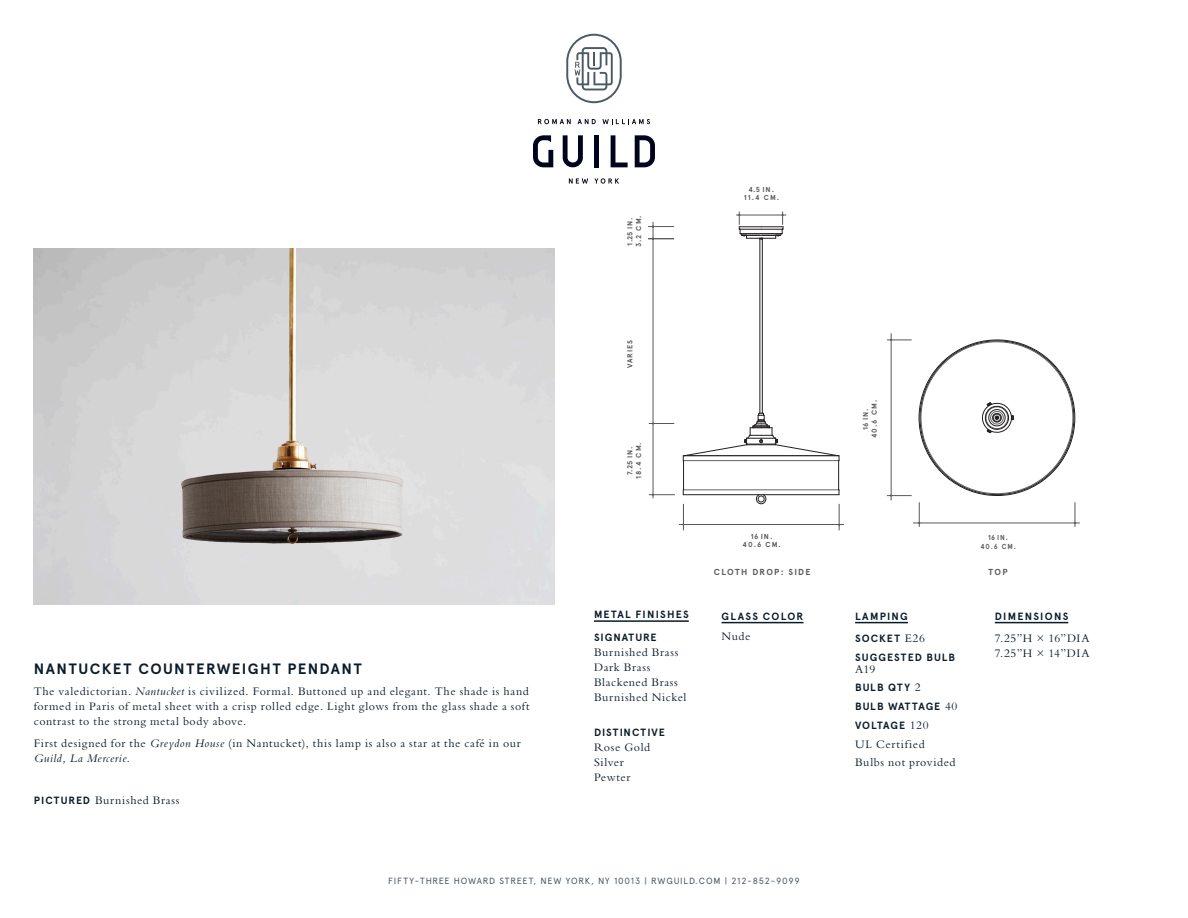
<style>
.page{position:relative;width:1188px;height:918px;background:#fff}
.page>*{position:absolute;margin:0;border:0;box-sizing:border-box;transform-origin:0 0}
.t1{font:700 15px "Apercu";letter-spacing:.095em;color:#0a1c29}
.Paragraph_Style_2{font:12px/15px "Bembo Std";letter-spacing:.05em;color:#0a1c29}
.Paragraph_Style_2-2{font:12px "Bembo Std";letter-spacing:.07em;color:#0a1c29}
.t2{font:700 10.5px "Apercu";letter-spacing:.11em;color:#0a1c29}
.t3{font:700 10.5px "Apercu";letter-spacing:.075em;color:#0a1c29}
.t4{font:700 10.5px "Apercu";letter-spacing:.08em;color:#0a1c29}
.t5{font:700 10.5px "Apercu";letter-spacing:.085em;color:#0a1c29}
.t6{font:9px "Apercu";letter-spacing:.085em;color:#4a5a65}
.t7{font:700 8.7px "Apercu";letter-spacing:.14em;color:#57585a}
.t8{font:700 7.2px/8.7px "Apercu";letter-spacing:.13em;color:#57585a;text-align:center}
.t9{font:700 7.2px/8.7px "Apercu";letter-spacing:.13em;color:#57585a;text-align:center;scale:.93 1}
.s1{font-style:italic}
.s2{font-family:"Apercu";font-weight:700;font-size:10.5px}
.s3{font-family:"Bembo Std";font-weight:400;font-size:12px}
</style>
<div class="page">
<svg style="left:566px;top:34px;width:56px;height:69px"></svg>
<svg style="left:563px;top:135px;width:20px;height:32px"></svg>
<svg style="left:533px;top:135px;width:20px;height:32px"></svg>
<svg style="left:611px;top:135px;width:17px;height:32px"></svg>
<svg style="left:635px;top:135px;width:20px;height:32px"></svg>
<div style="left:594px;top:135px;width:5px;height:32px;background:#00041c"></div>
<svg style="left:538px;top:119px;width:33px;height:5px"></svg>
<svg style="left:602px;top:119px;width:48px;height:5px"></svg>
<svg style="left:578px;top:119px;width:18px;height:5px"></svg>
<svg style="left:569px;top:178px;width:19px;height:6px"></svg>
<svg style="left:594px;top:178px;width:25px;height:6px"></svg>
<hr style="left:722px;top:622px;width:82px;height:1px;background:#0a1c29">
<img style="left:34px;top:248px;width:520px;height:356px">
<hr style="left:594px;top:620px;width:95px;height:2px;background:#0a1c29">
<hr style="left:653px;top:222px;width:1px;height:276px;background:#57585a">
<hr style="left:913px;top:523px;width:167px;height:1px;background:#57585a">
<hr style="left:679px;top:524px;width:165px;height:1px;background:#57585a">
<svg style="left:919px;top:339px;width:156px;height:157px"></svg>
<hr style="left:891px;top:333px;width:1px;height:167px;background:#57585a">
<svg style="left:648px;top:226px;width:26px;height:2px"></svg>
<svg style="left:648px;top:238px;width:26px;height:2px"></svg>
<svg style="left:649px;top:494px;width:26px;height:2px"></svg>
<svg style="left:649px;top:422px;width:25px;height:3px"></svg>
<svg style="left:682px;top:212px;width:158px;height:318px"></svg>
<svg style="left:887px;top:494px;width:25px;height:3px"></svg>
<svg style="left:918px;top:502px;width:2px;height:25px"></svg>
<svg style="left:887px;top:339px;width:25px;height:2px"></svg>
<svg style="left:1074px;top:502px;width:2px;height:25px"></svg>
<hr style="left:995px;top:622px;width:73px;height:1px;background:#0a1c29">
<hr style="left:855px;top:622px;width:53px;height:1px;background:#0a1c29">
<p class="t1" style="left:34px;top:659px;width:330px">NANTUCKET COUNTERWEIGHT PENDANT</p>
<p class="Paragraph_Style_2" style="left:34px;top:684px;width:497px;text-align:justify">The valedictorian. <span class="s1">Nantucket</span> is civilized. Formal. Buttoned up and elegant. The shade is hand formed in Paris of metal sheet with a crisp rolled edge. Light glows from the glass shade a soft contrast to the strong metal body above.</p>
<p class="Paragraph_Style_2" style="left:34px;top:736px;width:489px">First designed for the <span class="s1">Greydon House</span> (in Nantucket), this lamp is also a star at the café in our<br><span class="s1">Guild, La Mercerie</span>.</p>
<p class="Paragraph_Style_2" style="left:34px;top:793px;width:147px"><span class="s2">PICTURED</span> Burnished Brass</p>
<p class="t8" style="left:626px;top:247px;width:34px;text-align:left;rotate:-90deg">1.25 IN.<br>3.2 CM.</p>
<p class="t8" style="left:744px;top:185px;width:37px">4.5 IN.<br>11.4 CM.</p>
<p class="t8" style="left:626px;top:368px;width:30px;rotate:-90deg">VARIES</p>
<p class="t8" style="left:626px;top:479px;width:38px;rotate:-90deg">7.25 IN.<br>18.4 CM.</p>
<p class="t2" style="left:594px;top:608px;width:96px">METAL FINISHES</p>
<p class="t5" style="left:594px;top:631px;width:64px">SIGNATURE</p>
<p class="Paragraph_Style_2" style="left:594px;top:645px;width:86px">Burnished Brass</p>
<p class="Paragraph_Style_2" style="left:594px;top:660px;width:58px">Dark Brass</p>
<p class="Paragraph_Style_2" style="left:594px;top:675px;width:94px">Blackened Brass<br>Burnished Nickel</p>
<p class="t2" style="left:594px;top:726px;width:72px">DISTINCTIVE</p>
<p class="Paragraph_Style_2" style="left:594px;top:740px;width:58px">Rose Gold</p>
<p class="Paragraph_Style_2" style="left:594px;top:755px;width:31px">Silver</p>
<p class="Paragraph_Style_2" style="left:594px;top:770px;width:38px">Pewter</p>
<p class="t8" style="left:743px;top:532px;width:40px">16 IN.<br>40.6 CM.</p>
<p class="t8" style="left:861px;top:438px;width:40px;rotate:-90deg">16 IN.<br>40.6 CM.</p>
<p class="t9" style="left:980px;top:533px;width:40px">16 IN.<br>40.6 CM.</p>
<p class="t7" style="left:714px;top:567px;width:98px">CLOTH DROP: SIDE</p>
<p class="t7" style="left:989px;top:567px;width:20px">TOP</p>
<p class="t2" style="left:722px;top:610px;width:83px">GLASS COLOR</p>
<p class="Paragraph_Style_2" style="left:722px;top:628px;width:30px">Nude</p>
<p class="t2" style="left:855px;top:610px;width:54px">LAMPING</p>
<p class="t2" style="left:855px;top:632px;width:71px">SOCKET <span class="s3">E26</span></p>
<p class="t2" style="left:855px;top:651px;width:101px">SUGGESTED BULB</p>
<p class="Paragraph_Style_2" style="left:855px;top:661px;width:22px">A19</p>
<p class="t2" style="left:855px;top:681px;width:67px">BULB QTY <span class="s3">2</span></p>
<p class="t3" style="left:855px;top:700px;width:104px">BULB WATTAGE <span class="s3">40</span></p>
<p class="t4" style="left:855px;top:719px;width:75px">VOLTAGE <span class="s3">120</span></p>
<p class="Paragraph_Style_2-2" style="left:855px;top:737px;width:71px">UL Certified</p>
<p class="Paragraph_Style_2" style="left:855px;top:755px;width:102px">Bulbs not provided</p>
<p class="t2" style="left:995px;top:610px;width:75px">DIMENSIONS</p>
<p class="Paragraph_Style_2" style="left:995px;top:631px;width:96px">7.25”H × 16”DIA<br>7.25”H × 14”DIA</p>
<p class="t6" style="left:388px;top:876px;width:413px">FIFTY-THREE HOWARD STREET, NEW YORK, NY 10013 | RWGUILD.COM | 212-852-9099</p>
</div>
